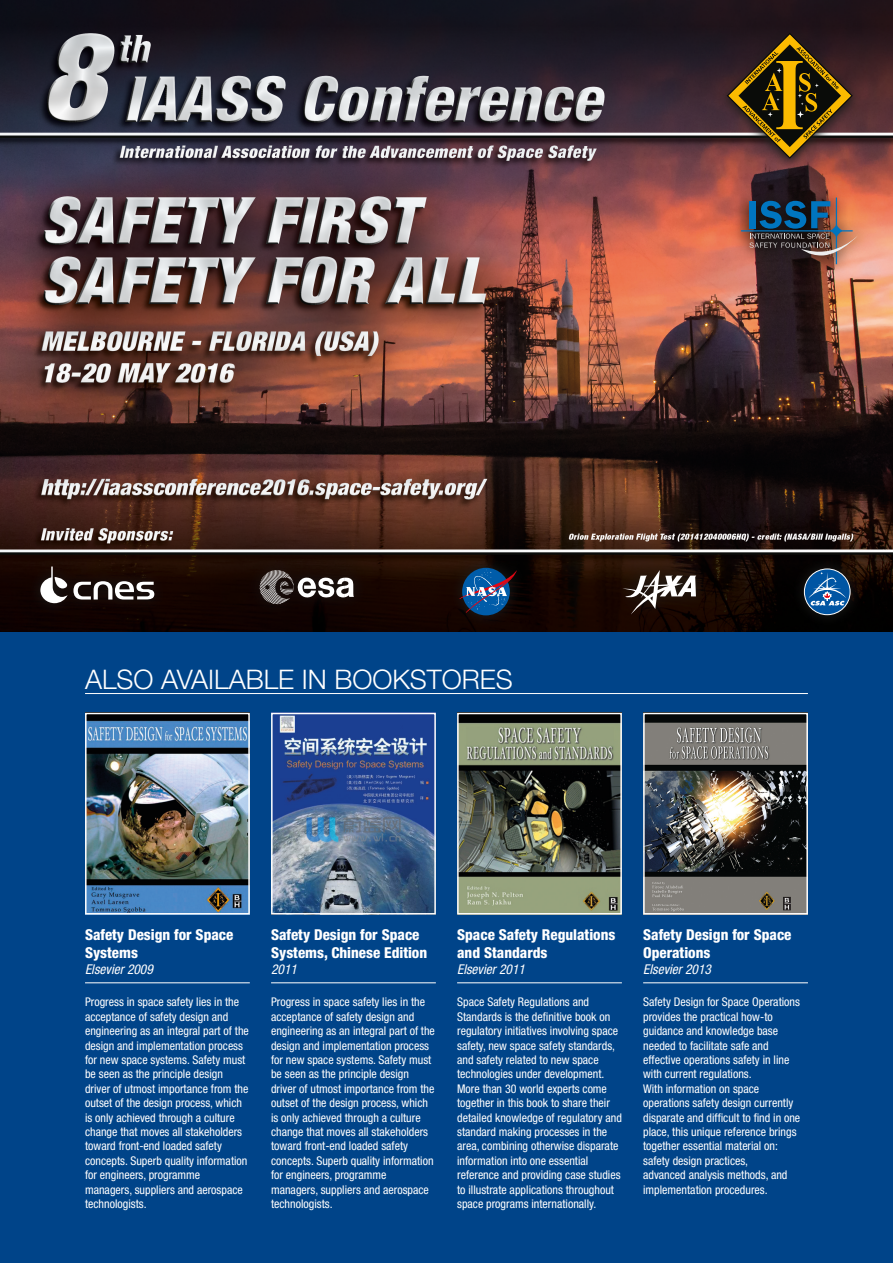
<style>
.page{position:relative;width:893px;height:1263px;background:#fff}
.page>*{position:absolute;margin:0;border:0;box-sizing:border-box;transform-origin:0 0}
.t1{font:300 27px "Helvetica Neue LT Std";color:#fff}
.t2{font:800 condensed 15px/18px "Helvetica Neue LT Std";color:#fff}
.t3{font:italic condensed 13.5px "Helvetica Neue LT Std";color:#fff}
.t4{font:condensed 12px/14.4px "Helvetica Neue LT Std";color:#fff}
</style>
<div class="page">
<div style="left:0;top:631px;width:893px;height:632px;background:#004489"></div>
<hr style="left:85px;top:982px;width:165px;height:1px;background:#fff">
<hr style="left:271px;top:982px;width:165px;height:1px;background:#fff">
<hr style="left:457px;top:982px;width:165px;height:1px;background:#fff">
<hr style="left:643px;top:982px;width:165px;height:1px;background:#fff">
<hr style="left:85px;top:693px;width:723px;height:1px;background:#fff">
<img style="left:460px;top:716px;width:159px;height:195px">
<div style="left:457px;top:713px;width:165px;height:201px;border:2px solid #fff"></div>
<img style="left:646px;top:716px;width:159px;height:195px">
<div style="left:643px;top:713px;width:165px;height:201px;border:2px solid #fff"></div>
<img style="left:88px;top:716px;width:159px;height:195px">
<div style="left:85px;top:713px;width:165px;height:201px;border:2px solid #fff"></div>
<img style="left:274px;top:716px;width:159px;height:195px">
<div style="left:271px;top:713px;width:165px;height:201px;border:2px solid #fff"></div>
<img style="left:0;top:0;width:893px;height:631px">
<svg style="left:727px;top:188px;width:144px;height:90px;background:#9f5b4d"></svg>
<img style="left:741px;top:198px;width:121px;height:66px">
<div style="left:247px;top:558px;width:119px;height:59px;background:linear-gradient(to bottom,#220f05,#0d0101)"></div>
<svg style="left:260px;top:570px;width:94px;height:34px"></svg>
<svg style="left:614px;top:560px;width:95px;height:64px;background:#1d0a03"></svg>
<svg style="left:622px;top:570px;width:74px;height:45px"></svg>
<svg style="left:791px;top:556px;width:72px;height:72px;background:#0d0806"></svg>
<svg style="left:804px;top:569px;width:46px;height:46px"></svg>
<div style="left:804px;top:569px;width:46px;height:46px;border:1px solid #fff;border-radius:50%"></div>
<svg style="left:808px;top:572px;width:38px;height:33px"></svg>
<svg style="left:449px;top:555px;width:79px;height:73px;background:#130702"></svg>
<div style="left:462px;top:568px;width:48px;height:47px;background:#005ca9;border-radius:50%"></div>
<svg style="left:459px;top:570px;width:58px;height:43px"></svg>
<div style="left:28px;top:555px;width:139px;height:61px;background:linear-gradient(to right,#160603,#1a0701)"></div>
<svg style="left:40px;top:566px;width:114px;height:37px"></svg>
<svg style="left:718px;top:27px;width:143px;height:143px;background:#583032"></svg>
<svg style="left:727px;top:33px;width:126px;height:126px;background:#583e1a"></svg>
<p class="t1" style="left:85px;top:663px;width:429px">ALSO AVAILABLE IN BOOKSTORES</p>
<p class="t2" style="left:85px;top:925px;width:150px">Safety Design for Space<br>Systems</p>
<p class="t3" style="left:85px;top:961px;width:69px">Elsevier 2009</p>
<p class="t4" style="left:85px;top:995px;width:165px">Progress in space safety lies in the acceptance of safety design and engineering as an integral part of the design and implementation process for new space systems. Safety must be seen as the principle design driver of utmost importance from the outset of the design process, which is only achieved through a culture change that moves all stakeholders toward front-end loaded safety concepts. Superb quality information for engineers, programme managers, suppliers and aerospace technologists.</p>
<p class="t2" style="left:271px;top:925px;width:158px">Safety Design for Space<br>Systems, Chinese Edition</p>
<p class="t3" style="left:271px;top:961px;width:27px">2011</p>
<p class="t4" style="left:271px;top:995px;width:165px">Progress in space safety lies in the acceptance of safety design and engineering as an integral part of the design and implementation process for new space systems. Safety must be seen as the principle design driver of utmost importance from the outset of the design process, which is only achieved through a culture change that moves all stakeholders toward front-end loaded safety concepts. Superb quality information for engineers, programme managers, suppliers and aerospace technologists.</p>
<p class="t2" style="left:457px;top:925px;width:160px">Space Safety Regulations and Standards</p>
<p class="t3" style="left:457px;top:961px;width:69px">Elsevier 2011</p>
<p class="t4" style="left:457px;top:995px;width:166px">Space Safety Regulations and Standards is the definitive book on regulatory initiatives involving space safety, new space safety standards, and safety related to new space technologies under development.<br>More than 30 world experts come together in this book to share their detailed knowledge of regulatory and standard making processes in the area, combining otherwise disparate information into one essential reference and providing case studies to illustrate applications throughout space programs internationally.</p>
<p class="t2" style="left:643px;top:925px;width:150px">Safety Design for Space<br>Operations</p>
<p class="t3" style="left:643px;top:961px;width:69px">Elsevier 2013</p>
<p class="t4" style="left:643px;top:995px;width:158px">Safety Design for Space Operations provides the practical how-to guidance and knowledge base needed to facilitate safe and effective operations safety in line with current regulations.</p>
<p class="t4" style="left:643px;top:1081px;width:159px">With information on space operations safety design currently disparate and difficult to find in one place, this unique reference brings together essential material on:</p>
<p class="t4" style="left:643px;top:1153px;width:146px">safety design practices, advanced analysis methods, and implementation procedures.</p>
</div>
